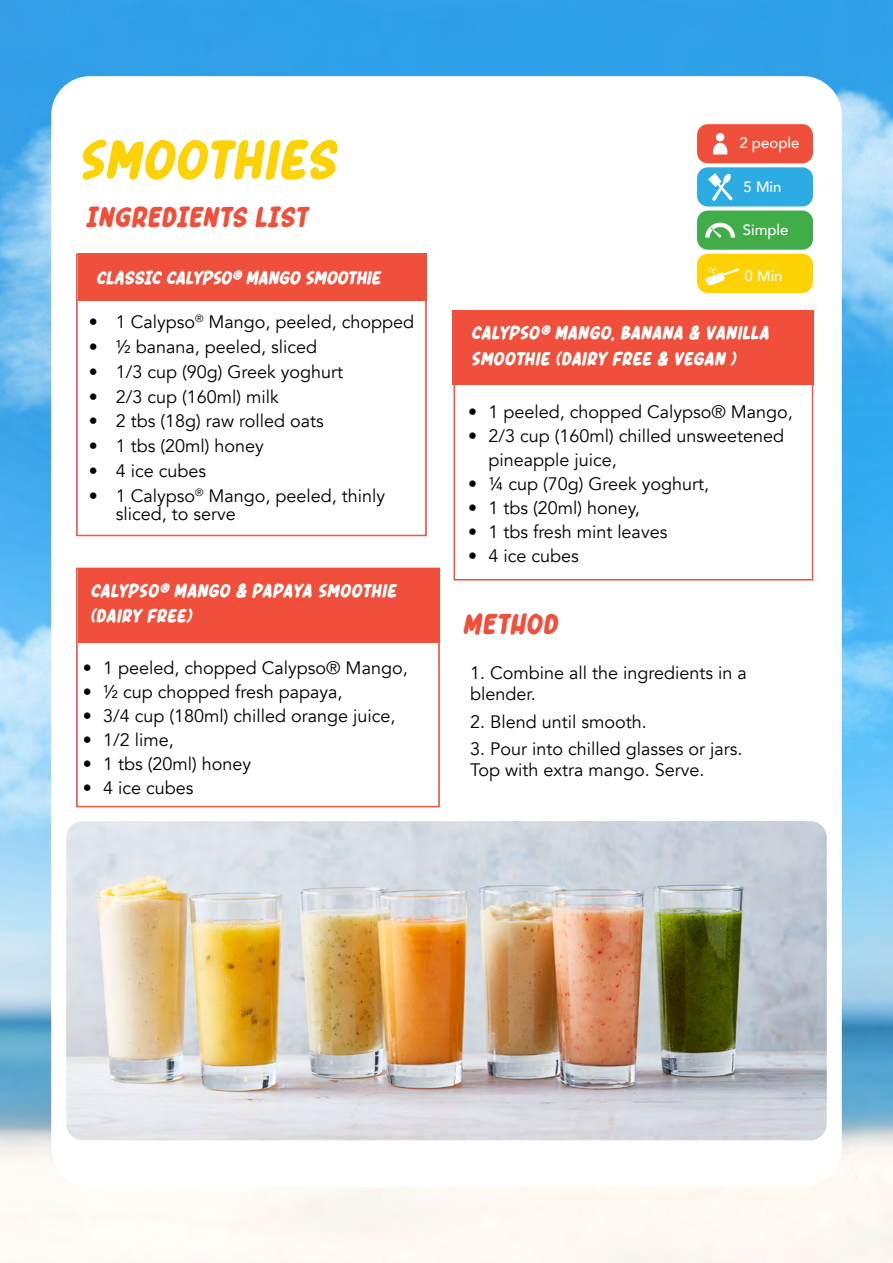
<style>
.page{position:relative;width:893px;height:1263px;background:#fff}
.page>*{position:absolute;margin:0;border:0;box-sizing:border-box;transform-origin:0 0}
.t1{font:italic 61.5px "Header Marker";color:#ffd203}
.t2{font:italic 31.5px "Header Marker";letter-spacing:.005em;color:#f0503b}
.t3{font:italic 21px/25.2px "Header Marker";letter-spacing:-.005em;color:#fff}
.t4{font:18px/21px "Avenir";color:#000}
.t5{font:500 15px "Avenir";color:#fff}
</style>
<div class="page">
<img style="left:0;top:0;width:893px;height:1263px">
<div style="left:51px;top:76px;width:791px;height:1111px;background:#fff;border-radius:39px"></div>
<svg style="left:76px;top:254px;width:351px;height:282px"></svg>
<div style="left:77px;top:254px;width:349px;height:281px;border:1px solid #f0503b"></div>
<svg style="left:76px;top:568px;width:364px;height:239px"></svg>
<div style="left:697px;top:124px;width:116px;height:39px;background:#f0503b;border-radius:11px"></div>
<div style="left:697px;top:167px;width:116px;height:40px;background:#2cace2;border-radius:11px"></div>
<div style="left:697px;top:211px;width:116px;height:39px;background:#41ad49;border-radius:11px"></div>
<div style="left:697px;top:254px;width:116px;height:39px;background:#ffd203;border-radius:11px"></div>
<div style="left:716px;top:133px;width:8px;height:8px;background:#fff;border-radius:50%"></div>
<svg style="left:713px;top:143px;width:14px;height:11px"></svg>
<svg style="left:708px;top:173px;width:25px;height:28px"></svg>
<svg style="left:705px;top:223px;width:30px;height:15px"></svg>
<svg style="left:705px;top:266px;width:34px;height:20px"></svg>
<svg style="left:454px;top:310px;width:359px;height:270px"></svg>
<div style="left:454px;top:311px;width:358px;height:268px;border:1px solid #f0503b"></div>
<img style="left:66px;top:821px;width:761px;height:319px">
<div style="left:78px;top:568px;width:361px;height:74px;background:#f0503b"></div>
<h1 class="t1" style="left:76px;top:129px;width:260px">SMOOTHIES</h1>
<p class="t5" style="left:739px;top:130px;width:62px">2 people</p>
<p class="t5" style="left:743px;top:174px;width:40px">5 Min</p>
<h2 class="t2" style="left:85px;top:201px;width:224px">INGREDIENTS LIST</h2>
<p class="t3" style="left:96px;top:266px;width:287px">CLASSIC CALYPSO® MANGO SMOOTHIE</p>
<p class="t4" style="left:89px;top:312px;width:327px">• 1 Calypso<sup>®</sup> Mango, peeled, chopped</p>
<p class="t4" style="left:89px;top:337px;width:230px">• ½ banana, peeled, sliced</p>
<p class="t4" style="left:89px;top:362px;width:256px">• 1/3 cup (90g) Greek yoghurt</p>
<p class="t4" style="left:89px;top:386px;width:192px">• 2/3 cup (160ml) milk</p>
<p class="t4" style="left:89px;top:411px;width:236px">• 2 tbs (18g) raw rolled oats</p>
<p class="t4" style="left:89px;top:436px;width:177px">• 1 tbs (20ml) honey</p>
<p class="t4" style="left:89px;top:461px;width:119px">• 4 ice cubes</p>
<p class="t4" style="left:116px;top:487px;width:271px;line-height:18px;text-indent:-27px">• 1 Calypso<sup>®</sup> Mango, peeled, thinly sliced, to serve</p>
<p class="t3" style="left:90px;top:579px;width:308px">CALYPSO® MANGO &amp; PAPAYA SMOOTHIE (DAIRY FREE)</p>
<p class="t4" style="left:83px;top:658px;width:326px">• 1 peeled, chopped Calypso® Mango,</p>
<p class="t4" style="left:83px;top:682px;width:261px">• ½ cup chopped fresh papaya,</p>
<p class="t4" style="left:83px;top:706px;width:314px">• 3/4 cup (180ml) chilled orange juice,</p>
<p class="t4" style="left:83px;top:730px;width:92px">• 1/2 lime,</p>
<p class="t4" style="left:83px;top:754px;width:170px">• 1 tbs (20ml) honey</p>
<p class="t4" style="left:83px;top:778px;width:112px">• 4 ice cubes</p>
<p class="t5" style="left:743px;top:217px;width:47px">Simple</p>
<p class="t5" style="left:745px;top:262px;width:40px">0 Min</p>
<p class="t3" style="left:471px;top:321px;width:300px">CALYPSO® MANGO, BANANA &amp; VANILLA<br>SMOOTHIE (DAIRY FREE &amp; VEGAN )</p>
<p class="t4" style="left:468px;top:402px;width:326px">• 1 peeled, chopped Calypso® Mango,</p>
<p class="t4" style="left:488px;top:424px;width:297px;line-height:24px;text-indent:-20px">• 2/3 cup (160ml) chilled unsweetened pineapple juice,</p>
<p class="t4" style="left:468px;top:474px;width:243px">• ¼ cup (70g) Greek yoghurt,</p>
<p class="t4" style="left:468px;top:498px;width:173px">• 1 tbs (20ml) honey,</p>
<p class="t4" style="left:468px;top:522px;width:201px">• 1 tbs fresh mint leaves</p>
<p class="t4" style="left:468px;top:546px;width:112px">• 4 ice cubes</p>
<h2 class="t2" style="left:462px;top:608px;width:97px">METHOD</h2>
<p class="t4" style="left:470px;top:662px;width:278px">1. Combine all the ingredients in a blender.</p>
<p class="t4" style="left:470px;top:711px;width:178px">2. Blend until smooth.</p>
<p class="t4" style="left:470px;top:739px;width:274px">3. Pour into chilled glasses or jars.<br>Top with extra mango. Serve.</p>
</div>
